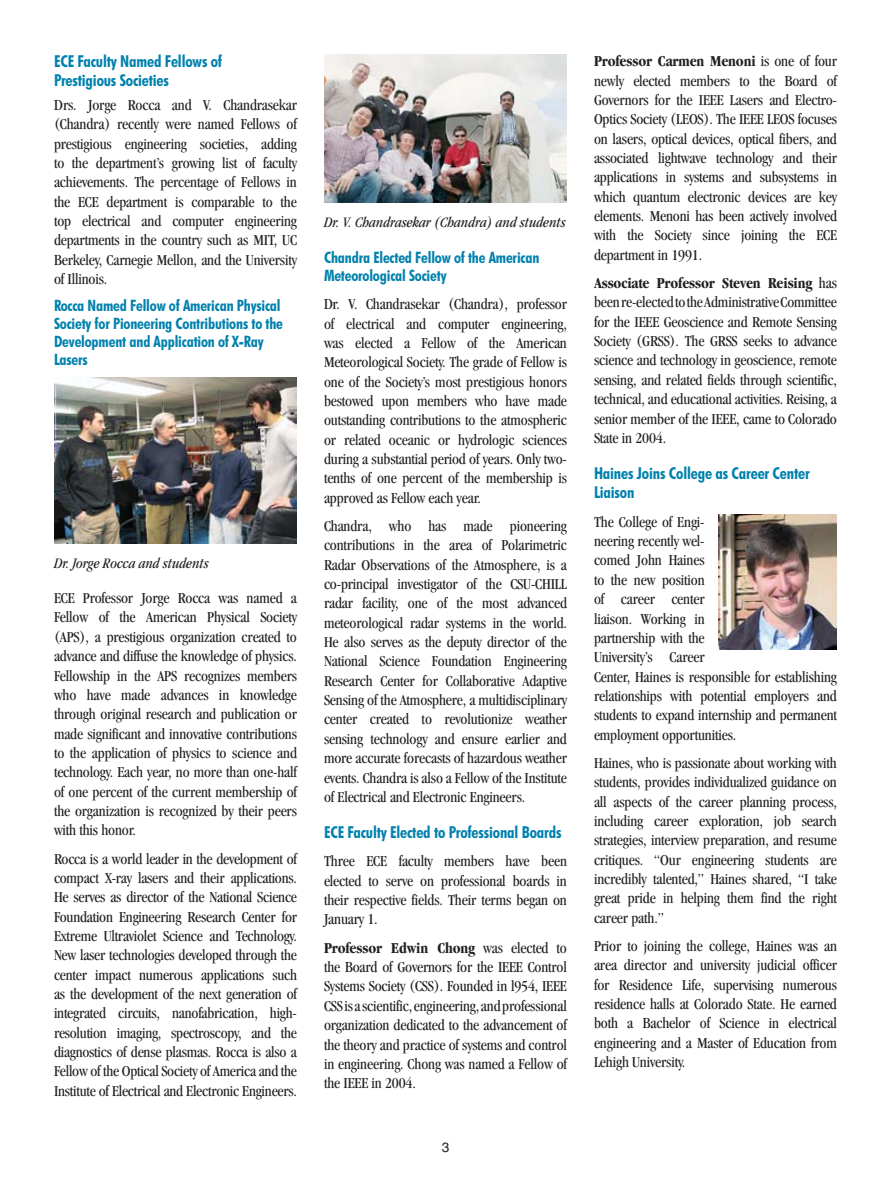
<style>
.page{position:relative;width:891px;height:1188px;background:#fff}
.page>*{position:absolute;margin:0;border:0;box-sizing:border-box;transform-origin:0 0}
.t1{font:700 condensed 16.5px/19.4px "Futura BT";letter-spacing:-.01em;color:#0081ad}
.t2{font:condensed 15.75px/19.4px "Garamond";letter-spacing:-.01em;color:#231f20;text-align:justify}
.t3{font:700 condensed 15.75px/18px "Futura BT";letter-spacing:-.01em;color:#0081ad}
.t4{font:italic condensed 15px "Garamond";color:#231f20}
.t5{font:13.5px "Helvetica";color:#231f20}
.s1{font-weight:700}
</style>
<div class="page">
<img style="left:54px;top:378px;width:243px;height:165px">
<img style="left:324px;top:54px;width:243px;height:148px">
<img style="left:718px;top:515px;width:119px;height:135px">
<p class="t1" style="left:54px;top:51px;width:170px">ECE Faculty Named Fellows of<br>Prestigious Societies</p>
<p class="t2" style="left:54px;top:95px;width:245px">Drs. Jorge Rocca and V. Chandrasekar (Chandra) recently were named Fellows of prestigious engineering societies, adding to the department’s growing list of faculty achievements. The percentage of Fellows in the ECE department is comparable to the top electrical and computer engineering departments in the country such as MIT, UC Berkeley, Carnegie Mellon, and the University of Illinois.</p>
<p class="t3" style="left:54px;top:296px;width:231px">Rocca Named Fellow of American Physical<br>Society for Pioneering Contributions to the<br>Development and Application of X-Ray<br>Lasers</p>
<p class="t4" style="left:54px;top:555px;width:156px">Dr. Jorge Rocca and students</p>
<p class="t2" style="left:54px;top:588px;width:245px">ECE Professor Jorge Rocca was named a Fellow of the American Physical Society (APS), a prestigious organization created to advance and diffuse the knowledge of physics.<br>Fellowship in the APS recognizes members who have made advances in knowledge through original research and publication or made significant and innovative contributions to the application of physics to science and technology. Each year, no more than one-half of one percent of the current membership of the organization is recognized by their peers with this honor.</p>
<p class="t2" style="left:54px;top:849px;width:245px">Rocca is a world leader in the development of compact X-ray lasers and their applications.<br>He serves as director of the National Science Foundation Engineering Research Center for Extreme Ultraviolet Science and Technology.<br>New laser technologies developed through the center impact numerous applications such as the development of the next generation of integrated circuits, nanofabrication, high&shy;resolution imaging, spectroscopy, and the diagnostics of dense plasmas. Rocca is also a Fellow of the Optical Society of America and the Institute of Electrical and Electronic Engineers.</p>
<p class="t4" style="left:324px;top:214px;width:243px">Dr. V. Chandrasekar (Chandra) and students</p>
<p class="t3" style="left:324px;top:248px;width:217px">Chandra Elected Fellow of the American<br>Meteorological Society</p>
<p class="t2" style="left:324px;top:294px;width:245px">Dr. V. Chandrasekar (Chandra), professor of electrical and computer engineering, was elected a Fellow of the American Meteorological Society. The grade of Fellow is one of the Society’s most prestigious honors bestowed upon members who have made outstanding contributions to the atmospheric or related oceanic or hydrologic sciences during a substantial period of years. Only two&shy;tenths of one percent of the membership is approved as Fellow each year.</p>
<p class="t2" style="left:324px;top:516px;width:245px">Chandra, who has made pioneering contributions in the area of Polarimetric Radar Observations of the Atmosphere, is a co-principal investigator of the CSU-CHILL radar facility, one of the most advanced meteorological radar systems in the world.<br>He also serves as the deputy director of the National Science Foundation Engineering Research Center for Collaborative Adaptive Sensing of the Atmosphere, a multidisciplinary center created to revolutionize weather sensing technology and ensure earlier and more accurate forecasts of hazardous weather events. Chandra is also a Fellow of the Institute of Electrical and Electronic Engineers.</p>
<p class="t1" style="left:324px;top:822px;width:239px">ECE Faculty Elected to Professional Boards</p>
<p class="t2" style="left:324px;top:852px;width:245px">Three ECE faculty members have been elected to serve on professional boards in their respective fields. Their terms began on January 1.</p>
<p class="t2" style="left:324px;top:938px;width:245px"><span class="s1">Professor Edwin Chong</span> was elected to the Board of Governors for the IEEE Control Systems Society (CSS). Founded in l954, IEEE CSS is a scientific, engineering, and professional organization dedicated to the advancement of the theory and practice of systems and control in engineering. Chong was named a Fellow of the IEEE in 2004.</p>
<p class="t5" style="left:442px;top:1139px;width:9px">3</p>
<p class="t2" style="left:594px;top:51px;width:245px"><span class="s1">Professor Carmen Menoni</span> is one of four newly elected members to the Board of Governors for the IEEE Lasers and Electro-Optics Society (LEOS). The IEEE LEOS focuses on lasers, optical devices, optical fibers, and associated lightwave technology and their applications in systems and subsystems in which quantum electronic devices are key elements. Menoni has been actively involved with the Society since joining the ECE department in 1991.</p>
<p class="t2" style="left:594px;top:273px;width:245px"><span class="s1">Associate Professor Steven Reising</span> has been re-elected to the Administrative Committee for the IEEE Geoscience and Remote Sensing Society (GRSS). The GRSS seeks to advance science and technology in geoscience, remote sensing, and related fields through scientific, technical, and educational activities. Reising, a senior member of the IEEE, came to Colorado State in 2004.</p>
<p class="t1" style="left:594px;top:463px;width:217px">Haines Joins College as Career Center<br>Liaison</p>
<p class="t2" style="left:594px;top:512px;width:245px;text-align:left">The College of Engi-<br>neering recently wel-<br>comed John Haines<br>to the new position<br>of career center<br>liaison. Working in<br>partnership with the<br>University’s Career<br>Center, Haines is responsible for establishing relationships with potential employers and students to expand internship and permanent employment opportunities.</p>
<p class="t2" style="left:594px;top:753px;width:245px">Haines, who is passionate about working with students, provides individualized guidance on all aspects of the career planning process, including career exploration, job search strategies, interview preparation, and resume critiques. “Our engineering students are incredibly talented,” Haines shared, “I take great pride in helping them find the right career path.”</p>
<p class="t2" style="left:594px;top:936px;width:245px">Prior to joining the college, Haines was an area director and university judicial officer for Residence Life, supervising numerous residence halls at Colorado State. He earned both a Bachelor of Science in electrical engineering and a Master of Education from Lehigh University.</p>
</div>
